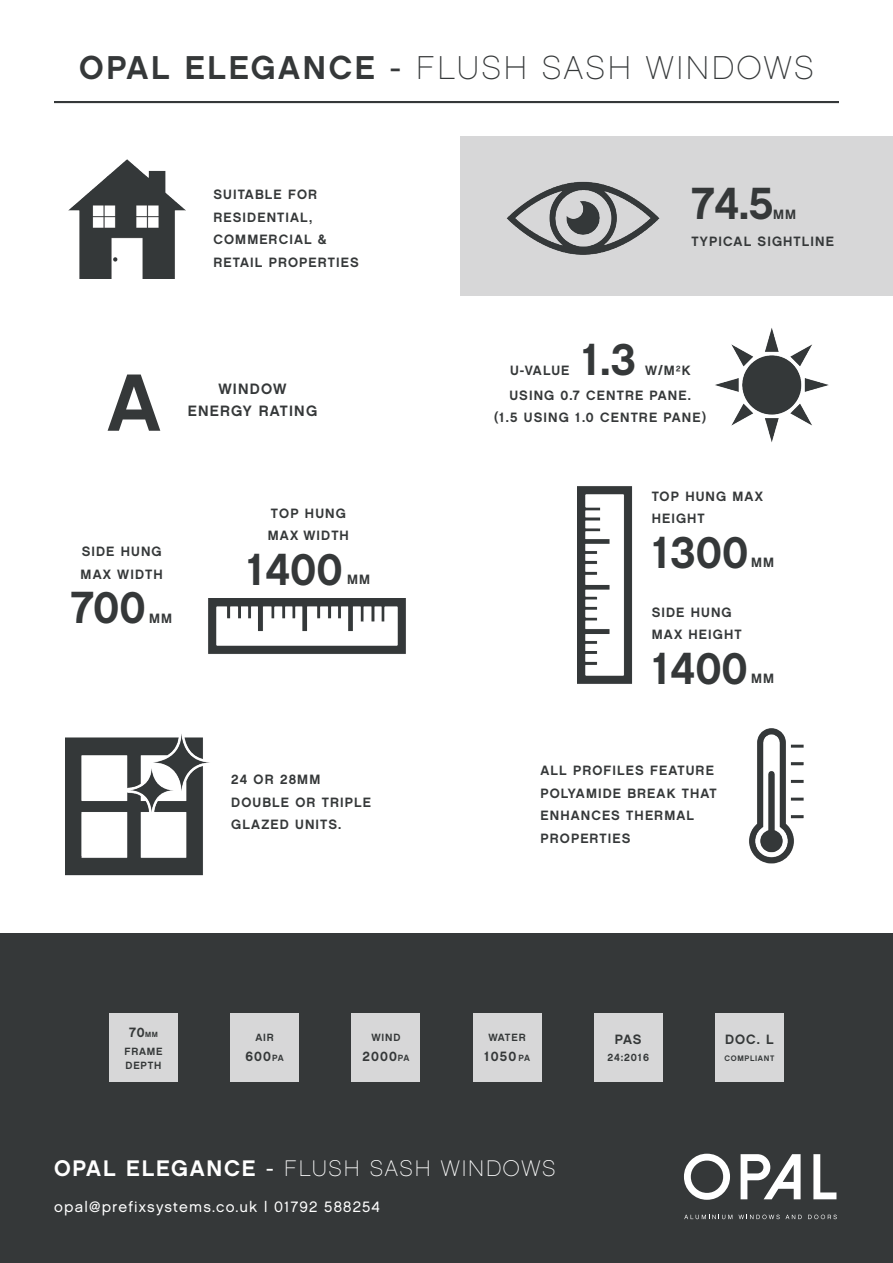
<style>
.page{position:relative;width:893px;height:1263px;background:#fff}
.page>*{position:absolute;margin:0;border:0;box-sizing:border-box;transform-origin:0 0}
.t1{font:81px "Chalet New York Nineteen Sixty";color:#353839}
.t2{font:45px "Chalet New York Nineteen Sixty";color:#353839}
.t3{font:33px "Chalet Paris Nineteen Eighty";letter-spacing:.08em;color:#353839}
.t4{font:22.5px "Chalet Paris Nineteen Eighty";letter-spacing:.08em;color:#fff}
.t5{font:15px "Chalet London Nineteen Sixty";letter-spacing:.08em;color:#fff}
.t6{font:15px "Chalet New York Nineteen Sixty";letter-spacing:.08em;color:#353839}
.t7{font:13.5px/22.5px "Chalet New York Nineteen Sixty";letter-spacing:.08em;color:#353839}
.t8{font:10.5px "Chalet New York Nineteen Sixty";letter-spacing:.08em;color:#353839}
.t9{font:9px "Chalet New York Nineteen Sixty";color:#353839}
.t10{font:7.95px "Chalet New York Nineteen Sixty";letter-spacing:.08em;color:#353839}
.t11{font:7.5px "Chalet New York Nineteen Sixty";color:#353839}
.s1{font-family:"Chalet New York Nineteen Sixty"}
.s2{font-family:"Chalet London Nineteen Sixty"}
</style>
<div class="page">
<div style="left:460px;top:136px;width:433px;height:160px;background:#d7d7d8"></div>
<div style="left:0;top:1089px;width:893px;height:174px;background:#353839"></div>
<div style="left:0;top:933px;width:893px;height:160px;background:#353839"></div>
<svg style="left:684px;top:1154px;width:46px;height:46px"></svg>
<svg style="left:741px;top:1154px;width:60px;height:45px"></svg>
<svg style="left:813px;top:1154px;width:23px;height:45px"></svg>
<svg style="left:684px;top:1215px;width:48px;height:4px"></svg>
<svg style="left:738px;top:1214px;width:64px;height:5px"></svg>
<svg style="left:808px;top:1214px;width:29px;height:5px"></svg>
<img style="left:68px;top:159px;width:118px;height:120px">
<hr style="left:54px;top:101px;width:785px;height:2px;background:#353839">
<img style="left:715px;top:328px;width:114px;height:114px">
<img style="left:577px;top:486px;width:56px;height:198px">
<img style="left:208px;top:599px;width:198px;height:55px">
<img style="left:506px;top:181px;width:154px;height:74px">
<img style="left:749px;top:728px;width:55px;height:136px">
<img style="left:66px;top:734px;width:144px;height:142px">
<svg style="left:109px;top:1013px;width:675px;height:69px;fill:#d7d7d8"></svg>
<p class="t3" style="left:79px;top:48px;width:736px"><span class="s1">OPAL ELEGANCE</span> <span class="s2">-</span> FLUSH SASH WINDOWS</p>
<p class="t7" style="left:214px;top:183px;width:105px">SUITABLE FOR</p>
<p class="t7" style="left:214px;top:205px;width:100px">RESIDENTIAL,</p>
<p class="t7" style="left:214px;top:228px;width:115px">COMMERCIAL &amp;</p>
<p class="t7" style="left:214px;top:250px;width:147px">RETAIL PROPERTIES</p>
<p class="t1" style="left:107px;top:352px;width:56px">A</p>
<p class="t6" style="left:218px;top:379px;width:70px">WINDOW</p>
<p class="t6" style="left:188px;top:401px;width:131px">ENERGY RATING</p>
<p class="t7" style="left:81px;top:540px;width:84px">SIDE HUNG<br>MAX WIDTH</p>
<p class="t2" style="left:71px;top:579px;width:76px">700</p>
<p class="t7" style="left:149px;top:607px;width:24px">MM</p>
<p class="t7" style="left:268px;top:502px;width:83px">TOP HUNG<br>MAX WIDTH</p>
<p class="t2" style="left:247px;top:541px;width:98px">1400</p>
<p class="t7" style="left:347px;top:568px;width:24px">MM</p>
<p class="t7" style="left:231px;top:768px;width:90px">24 OR 28MM</p>
<p class="t7" style="left:231px;top:790px;width:141px">DOUBLE OR TRIPLE</p>
<p class="t7" style="left:231px;top:813px;width:112px">GLAZED UNITS.</p>
<p class="t7" style="left:129px;top:1020px;width:17px">70</p>
<p class="t11" style="left:145px;top:1029px;width:14px">MM</p>
<p class="t8" style="left:124px;top:1045px;width:40px">FRAME</p>
<p class="t8" style="left:126px;top:1058px;width:37px">DEPTH</p>
<p class="t8" style="left:255px;top:1030px;width:20px">AIR</p>
<p class="t7" style="left:246px;top:1045px;width:27px">600</p>
<p class="t9" style="left:272px;top:1052px;width:13px">PA</p>
<p class="t8" style="left:371px;top:1030px;width:31px">WIND</p>
<p class="t7" style="left:362px;top:1045px;width:36px">2000</p>
<p class="t9" style="left:398px;top:1052px;width:13px">PA</p>
<p class="t2" style="left:692px;top:175px;width:84px">74.5</p>
<p class="t7" style="left:692px;top:200px;width:144px;line-height:27.5px;text-indent:82px">MM<br>TYPICAL SIGHTLINE</p>
<p class="t7" style="left:510px;top:359px;width:61px">U-VALUE</p>
<p class="t2" style="left:581px;top:331px;width:56px">1.3</p>
<p class="t7" style="left:645px;top:359px;width:47px">W/M²K</p>
<p class="t7" style="left:509px;top:384px;width:183px">USING 0.7 CENTRE PANE.</p>
<p class="t7" style="left:494px;top:406px;width:213px">(1.5 USING 1.0 CENTRE PANE)</p>
<p class="t7" style="left:652px;top:485px;width:113px">TOP HUNG MAX<br>HEIGHT</p>
<p class="t2" style="left:652px;top:524px;width:98px">1300</p>
<p class="t7" style="left:751px;top:551px;width:24px">MM</p>
<p class="t7" style="left:652px;top:601px;width:92px">SIDE HUNG<br>MAX HEIGHT</p>
<p class="t2" style="left:652px;top:640px;width:98px">1400</p>
<p class="t7" style="left:751px;top:667px;width:24px">MM</p>
<p class="t7" style="left:540px;top:759px;width:175px">ALL PROFILES FEATURE</p>
<p class="t7" style="left:540px;top:782px;width:178px">POLYAMIDE BREAK THAT</p>
<p class="t7" style="left:540px;top:804px;width:155px">ENHANCES THERMAL</p>
<p class="t7" style="left:540px;top:827px;width:92px">PROPERTIES</p>
<p class="t8" style="left:488px;top:1030px;width:39px">WATER</p>
<p class="t7" style="left:484px;top:1045px;width:34px">1050</p>
<p class="t9" style="left:519px;top:1052px;width:13px">PA</p>
<p class="t8" style="left:607px;top:1051px;width:43px">24:2016</p>
<p class="t7" style="left:615px;top:1027px;width:28px">PAS</p>
<p class="t7" style="left:725px;top:1028px;width:50px">DOC. L</p>
<p class="t10" style="left:725px;top:1053px;width:51px">COMPLIANT</p>
<p class="t4" style="left:54px;top:1155px;width:503px"><span class="s1">OPAL ELEGANCE</span> <span class="s2">-</span> FLUSH SASH WINDOWS</p>
<p class="t5" style="left:54px;top:1197px;width:327px">opal@prefixsystems.co.uk | 01792 588254</p>
</div>
